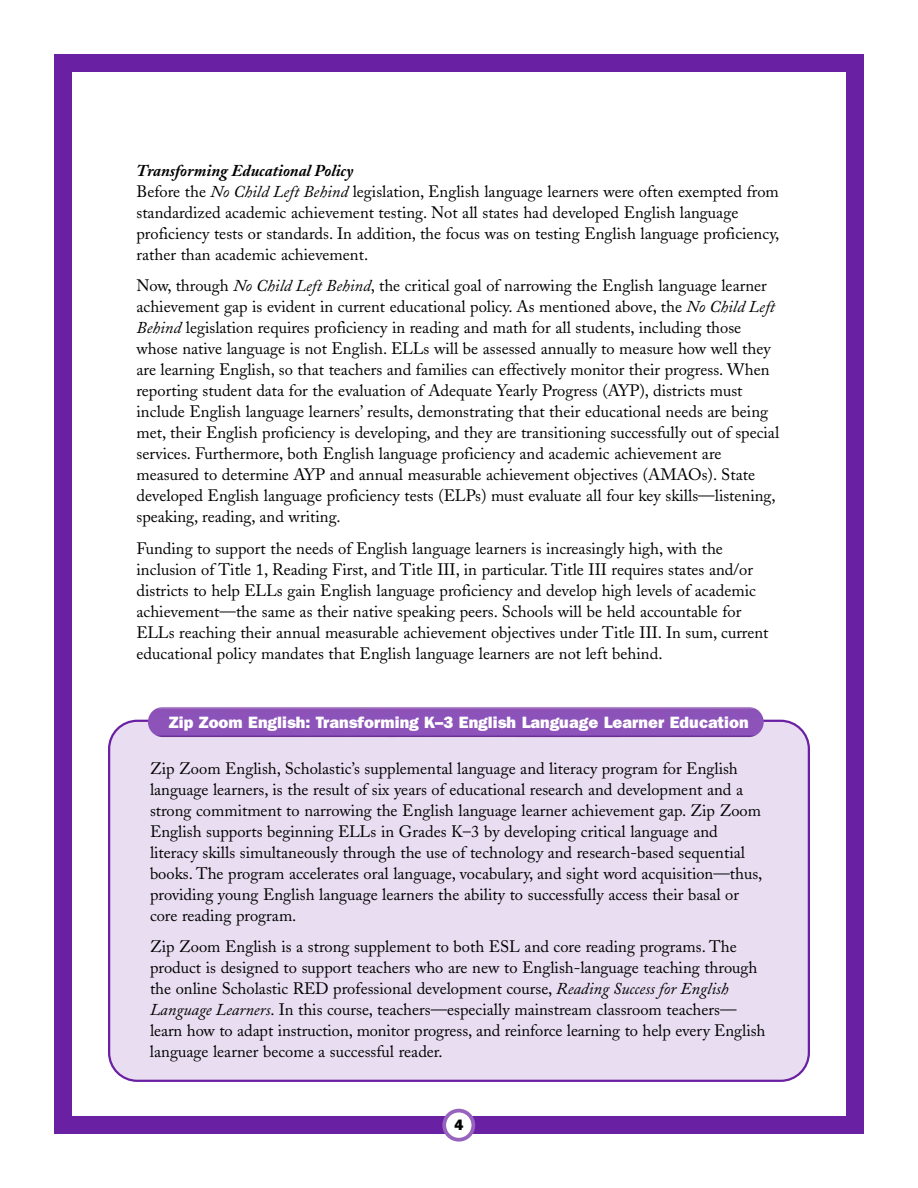
<style>
.page{position:relative;width:918px;height:1188px;background:#fff}
.page>*{position:absolute;margin:0;border:0;box-sizing:border-box;transform-origin:0 0}
.t1{font:16.5px/21px "Adobe Caslon";color:#000}
.t2{font:800 16.5px "Franklin Gothic";color:#fff}
.t3{font:800 15px "Franklin Gothic";color:#000}
.s1{font-weight:700;font-style:italic}
.s2{font-style:italic}
</style>
<div class="page">
<div style="left:54px;top:54px;width:810px;height:1080px;border:18px solid #6a20a2"></div>
<svg style="left:442px;top:1109px;width:33px;height:33px"></svg>
<div style="left:108px;top:720px;width:702px;height:362px;background:#e9def1"></div>
<img style="left:148px;top:707px;width:225px;height:30px">
<img style="left:373px;top:707px;width:130px;height:30px">
<img style="left:503px;top:707px;width:261px;height:30px">
<p class="t1" style="left:136px;top:162px;width:644px"><span class="s1">Transforming Educational Policy<br></span>Before the <span class="s2">No Child Left Behind</span> legislation, English language learners were often exempted from standardized academic achievement testing. Not all states had developed English language proficiency tests or standards. In addition, the focus was on testing English language proficiency, rather than academic achievement.</p>
<p class="t1" style="left:136px;top:277px;width:644px">Now, through <span class="s2">No Child Left Behind</span>, the critical goal of narrowing the English language learner achievement gap is evident in current educational policy. As mentioned above, the <span class="s2">No Child Left Behind</span> legislation requires proficiency in reading and math for all students, including those whose native language is not English. ELLs will be assessed annually to measure how well they are learning English, so that teachers and families can effectively monitor their progress. When reporting student data for the evaluation of Adequate Yearly Progress (AYP), districts must include English language learners’ results, demonstrating that their educational needs are being met, their English proficiency is developing, and they are transitioning successfully out of special services. Furthermore, both English language proficiency and academic achievement are measured to determine AYP and annual measurable achievement objectives (AMAOs). State developed English language proficiency tests (ELPs) must evaluate all four key skills—listening, speaking, reading, and writing.</p>
<p class="t1" style="left:137px;top:540px;width:634px">Funding to support the needs of English language learners is increasingly high, with the inclusion of Title 1, Reading First, and Title III, in particular. Title III requires states and/or districts to help ELLs gain English language proficiency and develop high levels of academic achievement—the same as their native speaking peers. Schools will be held accountable for ELLs reaching their annual measurable achievement objectives under Title III. In sum, current educational policy mandates that English language learners are not left behind.</p>
<p class="t2" style="left:169px;top:717px;width:581px">Zip Zoom English: Transforming K–3 English Language Learner Education</p>
<p class="t1" style="left:150px;top:759px;width:614px">Zip Zoom English, Scholastic’s supplemental language and literacy program for English language learners, is the result of six years of educational research and development and a strong commitment to narrowing the English language learner achievement gap. Zip Zoom English supports beginning ELLs in Grades K–3 by developing critical language and literacy skills simultaneously through the use of technology and research-based sequential books. The program accelerates oral language, vocabulary, and sight word acquisition—thus, providing young English language learners the ability to successfully access their basal or core reading program.</p>
<p class="t1" style="left:150px;top:938px;width:617px">Zip Zoom English is a strong supplement to both ESL and core reading programs. The product is designed to support teachers who are new to English-language teaching through the online Scholastic RED professional development course, <span class="s2">Reading Success for English Language Learners</span>. In this course, teachers—especially mainstream classroom teachers— learn how to adapt instruction, monitor progress, and reinforce learning to help every English language learner become a successful reader.</p>
<p class="t3" style="left:455px;top:1120px;width:10px">4</p>
</div>
